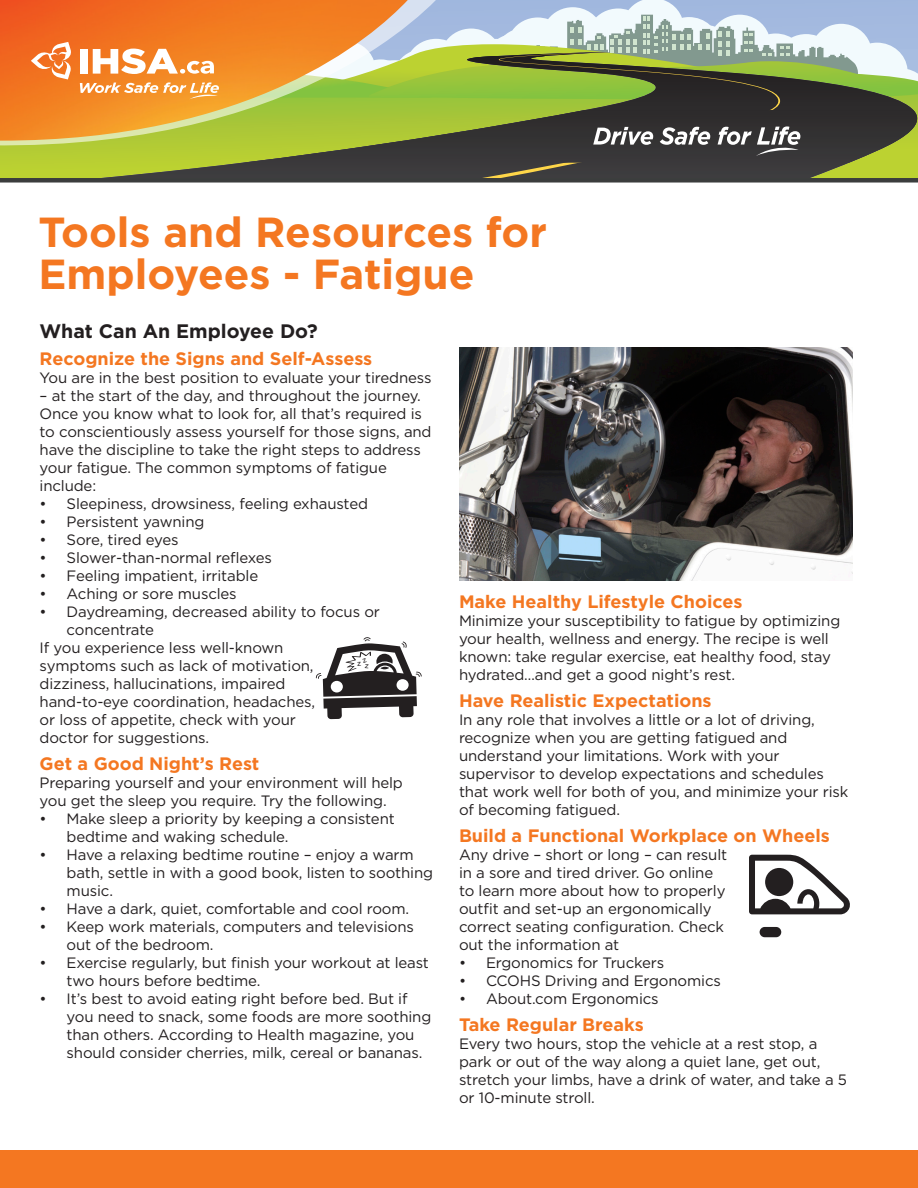
<style>
.page{position:relative;width:918px;height:1188px;background:#fff}
.page>*{position:absolute;margin:0;border:0;box-sizing:border-box;transform-origin:0 0}
.t1{font:700 42px/42px "Gotham";color:#f47721}
.t2{font:700 19.5px "Gotham";color:#231f20}
.t3{font:700 18px "Gotham";color:#f47721}
.t4{font:15px/18px "Gotham";letter-spacing:-.01em;color:#231f20}
</style>
<div class="page">
<div style="left:0;top:1150px;width:918px;height:38px;background:#f47721"></div>
<img style="left:459px;top:348px;width:394px;height:232px">
<div style="left:760px;top:927px;width:21px;height:10px;background:#231f20;border-radius:5px"></div>
<svg style="left:749px;top:855px;width:101px;height:59px"></svg>
<div style="left:765px;top:868px;width:28px;height:28px;background:#231f20;border-radius:50%"></div>
<svg style="left:0;top:0;width:918px;height:178px;background:#a19159"></svg>
<div style="left:0;top:178px;width:918px;height:5px;background:#3b3d3d"></div>
<svg style="left:316px;top:637px;width:106px;height:82px"></svg>
<p class="t1" style="left:38px;top:211px;width:510px">Tools and Resources for<br>Employees - Fatigue</p>
<p class="t2" style="left:40px;top:318px;width:280px">What Can An Employee Do?</p>
<p class="t3" style="left:40px;top:347px;width:334px">Recognize the Signs and Self-Assess</p>
<p class="t4" style="left:40px;top:368px;width:393px">You are in the best position to evaluate your tiredness</p>
<p class="t4" style="left:40px;top:386px;width:393px">– at the start of the day, and throughout the journey.<br>Once you know what to look for, all that’s required is to conscientiously assess yourself for those signs, and have the discipline to take the right steps to address your fatigue. The common symptoms of fatigue include:</p>
<p class="t4" style="left:40px;top:494px;width:330px">• Sleepiness, drowsiness, feeling exhausted</p>
<p class="t4" style="left:40px;top:512px;width:166px">• Persistent yawning</p>
<p class="t4" style="left:40px;top:530px;width:141px">• Sore, tired eyes</p>
<p class="t4" style="left:40px;top:548px;width:234px">• Slower-than-normal reflexes</p>
<p class="t4" style="left:40px;top:566px;width:220px">• Feeling impatient, irritable</p>
<p class="t4" style="left:40px;top:584px;width:199px">• Aching or sore muscles</p>
<p class="t4" style="left:67px;top:602px;width:315px;text-indent:-27px">• Daydreaming, decreased ability to focus or concentrate</p>
<p class="t4" style="left:40px;top:638px;width:277px">If you experience less well-known symptoms such as lack of motivation, dizziness, hallucinations, impaired hand-to-eye coordination, headaches, or loss of appetite, check with your doctor for suggestions.</p>
<p class="t3" style="left:40px;top:752px;width:221px">Get a Good Night’s Rest</p>
<p class="t4" style="left:40px;top:773px;width:365px">Preparing yourself and your environment will help you get the sleep you require. Try the following.</p>
<p class="t4" style="left:67px;top:809px;width:330px;text-indent:-27px">• Make sleep a priority by keeping a consistent bedtime and waking schedule.</p>
<p class="t4" style="left:67px;top:845px;width:368px;text-indent:-27px">• Have a relaxing bedtime routine – enjoy a warm bath, settle in with a good book, listen to soothing music.</p>
<p class="t4" style="left:40px;top:899px;width:371px">• Have a dark, quiet, comfortable and cool room.</p>
<p class="t4" style="left:67px;top:917px;width:349px;text-indent:-27px">• Keep work materials, computers and televisions out of the bedroom.</p>
<p class="t4" style="left:67px;top:953px;width:364px;text-indent:-27px">• Exercise regularly, but finish your workout at least two hours before bedtime.</p>
<p class="t4" style="left:67px;top:989px;width:366px;text-indent:-27px">• It’s best to avoid eating right before bed. But if you need to snack, some foods are more soothing than others. According to Health magazine, you should consider cherries, milk, cereal or bananas.</p>
<p class="t3" style="left:459px;top:590px;width:285px">Make Healthy Lifestyle Choices</p>
<p class="t4" style="left:459px;top:612px;width:383px">Minimize your susceptibility to fatigue by optimizing your health, wellness and energy. The recipe is well known: take regular exercise, eat healthy food, stay hydrated…and get a good night’s rest.</p>
<p class="t3" style="left:459px;top:689px;width:254px">Have Realistic Expectations</p>
<p class="t4" style="left:459px;top:711px;width:391px">In any role that involves a little or a lot of driving, recognize when you are getting fatigued and understand your limitations. Work with your supervisor to develop expectations and schedules that work well for both of you, and minimize your risk of becoming fatigued.</p>
<p class="t3" style="left:459px;top:824px;width:372px">Build a Functional Workplace on Wheels</p>
<p class="t4" style="left:459px;top:846px;width:270px">Any drive – short or long – can result in a sore and tired driver. Go online to learn more about how to properly outfit and set-up an ergonomically correct seating configuration. Check out the information at</p>
<p class="t4" style="left:459px;top:954px;width:207px">• Ergonomics for Truckers</p>
<p class="t4" style="left:459px;top:972px;width:263px">• CCOHS Driving and Ergonomics</p>
<p class="t4" style="left:459px;top:990px;width:201px">• About.com Ergonomics</p>
<p class="t3" style="left:459px;top:1013px;width:186px">Take Regular Breaks</p>
<p class="t4" style="left:459px;top:1035px;width:390px">Every two hours, stop the vehicle at a rest stop, a park or out of the way along a quiet lane, get out, stretch your limbs, have a drink of water, and take a 5 or 10-minute stroll.</p>
</div>
